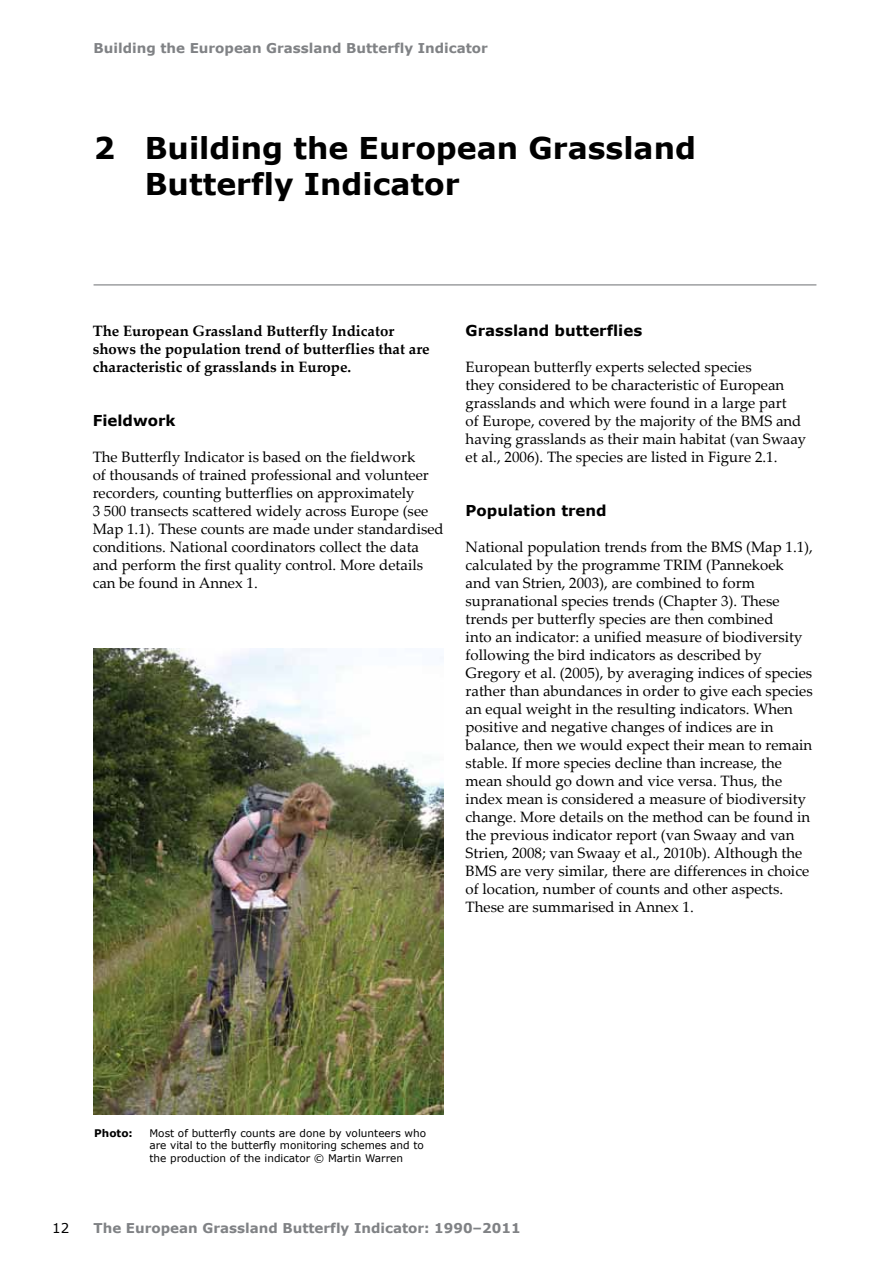
<style>
.page{position:relative;width:893px;height:1263px;background:#fff}
.page>*{position:absolute;margin:0;border:0;box-sizing:border-box;transform-origin:0 0}
.t1{font:700 30px/36px "Verdana";color:#000}
.t2{font:15px/18px "Palatino Linotype";color:#000}
.t3{font:700 15px/18px "Palatino Linotype";color:#000}
.t4{font:700 15px "Verdana";color:#000}
.t5{font:700 13.5px "Verdana";color:#808285}
.t6{font:13.5px "Verdana";color:#000}
.t7{font:10.5px/12.8px "Verdana";color:#000}
.t8{font:700 10.5px "Verdana";color:#000}
</style>
<div class="page">
<hr style="left:94px;top:285px;width:722px;height:1px;background:#6d6e71">
<img style="left:94px;top:648px;width:349px;height:467px">
<p class="t5" style="left:94px;top:39px;width:396px">Building the European Grassland Butterfly Indicator</p>
<h1 class="t1" style="left:145px;top:129px;width:553px;text-indent:-51px">2 Building the European Grassland<br>Butterfly Indicator</h1>
<p class="t3" style="left:93px;top:321px;width:339px">The European Grassland Butterfly Indicator shows the population trend of butterflies that are characteristic of grasslands in Europe.</p>
<p class="t4" style="left:93px;top:410px;width:84px">Fieldwork</p>
<p class="t2" style="left:93px;top:447px;width:353px">The Butterfly Indicator is based on the fieldwork<br>of thousands of trained professional and volunteer recorders, counting butterflies on approximately<br>3 500 transects scattered widely across Europe (see Map 1.1). These counts are made under standardised conditions. National coordinators collect the data and perform the first quality control. More details can be found in Annex 1.</p>
<p class="t4" style="left:466px;top:320px;width:178px">Grassland butterflies</p>
<p class="t2" style="left:466px;top:357px;width:342px">European butterfly experts selected species<br>they considered to be characteristic of European grasslands and which were found in a large part<br>of Europe, covered by the majority of the BMS and having grasslands as their main habitat (van Swaay et al., 2006). The species are listed in Figure 2.1.</p>
<p class="t4" style="left:466px;top:500px;width:143px">Population trend</p>
<p class="t2" style="left:466px;top:537px;width:349px">National population trends from the BMS (Map 1.1), calculated by the programme TRIM (Pannekoek and van Strien, 2003), are combined to form supranational species trends (Chapter 3). These trends per butterfly species are then combined<br>into an indicator: a unified measure of biodiversity following the bird indicators as described by Gregory et al. (2005), by averaging indices of species rather than abundances in order to give each species an equal weight in the resulting indicators. When positive and negative changes of indices are in balance, then we would expect their mean to remain stable. If more species decline than increase, the mean should go down and vice versa. Thus, the index mean is considered a measure of biodiversity change. More details on the method can be found in the previous indicator report (van Swaay and van Strien, 2008; van Swaay et al., 2010b). Although the BMS are very similar, there are differences in choice of location, number of counts and other aspects.<br>These are summarised in Annex 1.</p>
<p class="t8" style="left:94px;top:1125px;width:40px">Photo:</p>
<p class="t7" style="left:149px;top:1126px;width:278px">Most of butterfly counts are done by volunteers who are vital to the butterfly monitoring schemes and to the production of the indicator © Martin Warren</p>
<p class="t6" style="left:52px;top:1219px;width:19px">12</p>
<p class="t5" style="left:94px;top:1219px;width:429px">The European Grassland Butterfly Indicator: 1990–2011</p>
</div>
